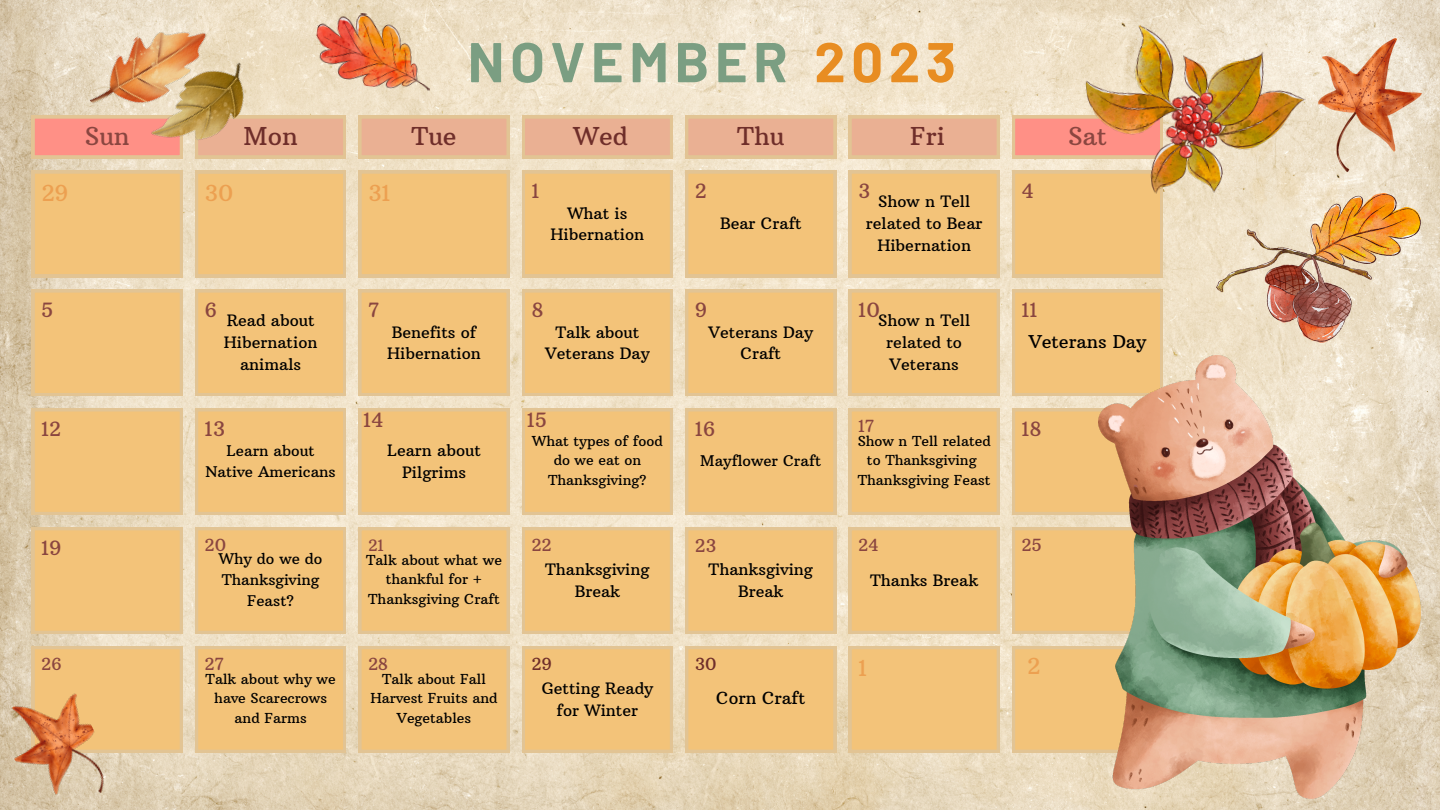
<style>
.page{position:relative;width:1440px;height:810px;background:#fff}
.page>*{position:absolute;margin:0;border:0;box-sizing:border-box;transform-origin:0 0}
.t1{font:700 56px "Barlow";letter-spacing:.1em;color:#7b9e82}
.t2{font:700 56px "Barlow";color:#e88d22}
.t3{font:25.1px "Arbutus Slab";color:#6f2e2a}
.t4{font:25.1px "Arbutus Slab";color:#8a4640}
.t5{font:22.4px "Arbutus Slab";color:#eca051}
.t6{font:20.4px "Arbutus Slab";color:#8a4640}
.t7{font:20px "Arbutus Slab";color:#8a4640}
.t8{font:18px "Arbutus Slab";color:#000}
.t9{font:18px "Arbutus Slab";color:#8a4640}
.t10{font:17px "Arbutus Slab";color:#8a4640}
.t11{font:17px "Arbutus Slab";color:#000}
.t12{font:17px "Arbutus Slab";color:#6f2e2a}
.t13{font:16px/21.8px "Arbutus Slab";color:#000;text-align:center}
.t14{font:16px "Arbutus Slab";color:#8a4640}
.t15{font:15px/21px "Arbutus Slab";color:#000;text-align:center}
.t16{font:14px/19.5px "Arbutus Slab";color:#000;text-align:center}
</style>
<div class="page">
<img style="left:0;top:0;width:1440px;height:810px">
<img style="left:1217px;top:194px;width:204px;height:149px">
<img style="left:312px;top:9px;width:125px;height:84px">
<img style="left:1319px;top:38px;width:102px;height:133px">
<svg style="left:32px;top:116px;width:48px;height:42px;background:#f99988"></svg>
<svg style="left:265px;top:116px;width:81px;height:42px;background:#e8b393"></svg>
<svg style="left:359px;top:116px;width:150px;height:42px;background:#e8b393"></svg>
<svg style="left:522px;top:116px;width:151px;height:42px;background:#e8b393"></svg>
<svg style="left:685px;top:116px;width:151px;height:42px;background:#e8b393"></svg>
<svg style="left:849px;top:116px;width:151px;height:42px;background:#e8b393"></svg>
<svg style="left:1012px;top:116px;width:68px;height:42px;background:#fa9888"></svg>
<svg style="left:359px;top:408px;width:150px;height:107px;background:#f1c37b"></svg>
<svg style="left:32px;top:646px;width:151px;height:107px;background:#f1c37c"></svg>
<svg style="left:195px;top:646px;width:151px;height:107px;background:#f1c37b"></svg>
<svg style="left:359px;top:646px;width:150px;height:107px;background:#f1c37b"></svg>
<svg style="left:522px;top:646px;width:151px;height:107px;background:#f1c37b"></svg>
<svg style="left:685px;top:646px;width:151px;height:107px;background:#f1c37b"></svg>
<svg style="left:849px;top:646px;width:151px;height:107px;background:#f1c37b"></svg>
<svg style="left:1012px;top:646px;width:86px;height:107px;background:#f1c37b"></svg>
<svg style="left:32px;top:527px;width:151px;height:107px;background:#f1c37b"></svg>
<svg style="left:195px;top:527px;width:151px;height:107px;background:#f1c37b"></svg>
<svg style="left:359px;top:527px;width:150px;height:107px;background:#f1c37b"></svg>
<svg style="left:522px;top:527px;width:151px;height:107px;background:#f1c37b"></svg>
<svg style="left:685px;top:527px;width:151px;height:107px;background:#f1c37b"></svg>
<svg style="left:849px;top:527px;width:151px;height:107px;background:#f1c37b"></svg>
<svg style="left:1012px;top:527px;width:86px;height:107px;background:#f1c37b"></svg>
<svg style="left:32px;top:408px;width:151px;height:107px;background:#f1c37b"></svg>
<svg style="left:195px;top:408px;width:151px;height:107px;background:#f1c37b"></svg>
<svg style="left:522px;top:408px;width:151px;height:107px;background:#f1c37b"></svg>
<svg style="left:685px;top:408px;width:151px;height:107px;background:#f1c37b"></svg>
<svg style="left:849px;top:408px;width:151px;height:107px;background:#f1c37b"></svg>
<svg style="left:1012px;top:408px;width:86px;height:107px;background:#f1c37b"></svg>
<svg style="left:32px;top:290px;width:151px;height:106px;background:#f1c37b"></svg>
<svg style="left:195px;top:290px;width:151px;height:106px;background:#f1c37b"></svg>
<svg style="left:359px;top:290px;width:150px;height:106px;background:#f1c37b"></svg>
<svg style="left:522px;top:290px;width:151px;height:106px;background:#f1c37b"></svg>
<svg style="left:685px;top:290px;width:151px;height:106px;background:#f1c37b"></svg>
<svg style="left:849px;top:290px;width:151px;height:106px;background:#f1c37b"></svg>
<svg style="left:1012px;top:290px;width:151px;height:106px;background:#f1c37b"></svg>
<svg style="left:522px;top:171px;width:151px;height:106px;background:#f1c37b"></svg>
<svg style="left:685px;top:171px;width:151px;height:106px;background:#f1c37b"></svg>
<svg style="left:849px;top:171px;width:151px;height:106px;background:#f1c37b"></svg>
<svg style="left:1012px;top:171px;width:151px;height:106px;background:#f1c37b"></svg>
<svg style="left:32px;top:171px;width:151px;height:106px;background:#f1c37b"></svg>
<svg style="left:195px;top:171px;width:151px;height:106px;background:#f1c37b"></svg>
<svg style="left:359px;top:171px;width:150px;height:106px;background:#f1c37b"></svg>
<img style="left:0;top:680px;width:120px;height:130px">
<img style="left:1098px;top:356px;width:323px;height:442px">
<img style="left:80px;top:0;width:185px;height:182px">
<img style="left:1080px;top:8px;width:235px;height:198px">
<p class="t1" style="left:468px;top:26px;width:321px">NOVEMBER</p>
<p class="t2" style="left:814px;top:26px;width:143px">2023</p>
<p class="t4" style="left:85px;top:120px;width:46px">Sun</p>
<p class="t3" style="left:244px;top:120px;width:56px">Mon</p>
<p class="t3" style="left:411px;top:120px;width:47px">Tue</p>
<p class="t3" style="left:574px;top:120px;width:56px">Wed</p>
<p class="t3" style="left:737px;top:120px;width:49px">Thu</p>
<p class="t3" style="left:910px;top:120px;width:36px">Fri</p>
<p class="t4" style="left:1068px;top:120px;width:41px">Sat</p>
<p class="t7" style="left:531px;top:178px;width:9px">1</p>
<p class="t7" style="left:695px;top:178px;width:13px">2</p>
<p class="t7" style="left:858px;top:178px;width:13px">3</p>
<p class="t7" style="left:1022px;top:178px;width:14px">4</p>
<p class="t5" style="left:41px;top:179px;width:29px">29</p>
<p class="t5" style="left:205px;top:179px;width:31px">30</p>
<p class="t5" style="left:368px;top:179px;width:24px">31</p>
<p class="t13" style="left:866px;top:191px;width:118px">Show n Tell related to Bear<br>Hibernation</p>
<p class="t13" style="left:551px;top:202px;width:95px">What is<br>Hibernation</p>
<p class="t13" style="left:720px;top:213px;width:83px">Bear Craft</p>
<p class="t7" style="left:41px;top:297px;width:14px">5</p>
<p class="t7" style="left:205px;top:297px;width:14px">6</p>
<p class="t7" style="left:368px;top:297px;width:13px">7</p>
<p class="t7" style="left:531px;top:297px;width:14px">8</p>
<p class="t7" style="left:695px;top:297px;width:14px">9</p>
<p class="t7" style="left:858px;top:297px;width:24px">10</p>
<p class="t7" style="left:1022px;top:297px;width:17px">11</p>
<p class="t13" style="left:878px;top:310px;width:93px">Show n Tell</p>
<p class="t13" style="left:886px;top:331px;width:77px;text-align:left">related to<br>Veterans</p>
<p class="t8" style="left:1029px;top:330px;width:119px">Veterans Day</p>
<p class="t13" style="left:224px;top:310px;width:95px">Read about<br>Hibernation animals</p>
<p class="t13" style="left:387px;top:321px;width:95px;text-align:left">Benefits of<br>Hibernation</p>
<p class="t13" style="left:545px;top:321px;width:106px">Talk about<br>Veterans Day</p>
<p class="t13" style="left:709px;top:321px;width:106px">Veterans Day<br>Craft</p>
<p class="t7" style="left:41px;top:416px;width:21px">12</p>
<p class="t7" style="left:363px;top:407px;width:22px">14</p>
<p class="t7" style="left:527px;top:407px;width:22px">15</p>
<p class="t6" style="left:205px;top:416px;width:22px">13</p>
<p class="t15" style="left:205px;top:440px;width:132px">Learn about<br>Native Americans</p>
<p class="t16" style="left:532px;top:431px;width:132px">What types of food do we eat on<br>Thanksgiving?</p>
<p class="t13" style="left:387px;top:440px;width:95px">Learn about<br>Pilgrims</p>
<p class="t7" style="left:695px;top:416px;width:22px">16</p>
<p class="t10" style="left:858px;top:416px;width:18px">17</p>
<p class="t7" style="left:1022px;top:416px;width:22px">18</p>
<p class="t16" style="left:858px;top:431px;width:135px">Show n Tell related to Thanksgiving</p>
<p class="t16" style="left:858px;top:470px;width:134px">Thanksgiving Feast</p>
<p class="t15" style="left:700px;top:450px;width:122px">Mayflower Craft</p>
<p class="t7" style="left:41px;top:535px;width:22px">19</p>
<p class="t10" style="left:205px;top:534px;width:24px">20</p>
<p class="t14" style="left:368px;top:536px;width:17px">21</p>
<p class="t10" style="left:531px;top:534px;width:21px">22</p>
<p class="t9" style="left:695px;top:535px;width:23px">23</p>
<p class="t10" style="left:858px;top:534px;width:22px">24</p>
<p class="t10" style="left:1022px;top:534px;width:22px">25</p>
<p class="t15" style="left:219px;top:548px;width:105px">Why do we do<br>Thanksgiving<br>Feast?</p>
<p class="t16" style="left:366px;top:550px;width:137px">Talk about what we thankful for +<br>Thanksgiving Craft</p>
<p class="t13" style="left:545px;top:559px;width:106px">Thanksgiving<br>Break</p>
<p class="t13" style="left:709px;top:559px;width:106px">Thanksgiving<br>Break</p>
<p class="t13" style="left:870px;top:569px;width:110px">Thanks Break</p>
<p class="t10" style="left:41px;top:653px;width:22px">26</p>
<p class="t10" style="left:205px;top:653px;width:21px">27</p>
<p class="t10" style="left:368px;top:653px;width:22px">28</p>
<p class="t12" style="left:531px;top:653px;width:22px">29</p>
<p class="t12" style="left:695px;top:653px;width:24px">30</p>
<p class="t5" style="left:858px;top:654px;width:10px">1</p>
<p class="t5" style="left:1027px;top:652px;width:15px">2</p>
<p class="t16" style="left:206px;top:669px;width:131px">Talk about why we have Scarecrows and Farms</p>
<p class="t16" style="left:370px;top:669px;width:129px">Talk about Fall<br>Harvest Fruits and<br>Vegetables</p>
<p class="t13" style="left:542px;top:678px;width:113px">Getting Ready for Winter</p>
<p class="t11" style="left:716px;top:687px;width:91px">Corn Craft</p>
</div>
